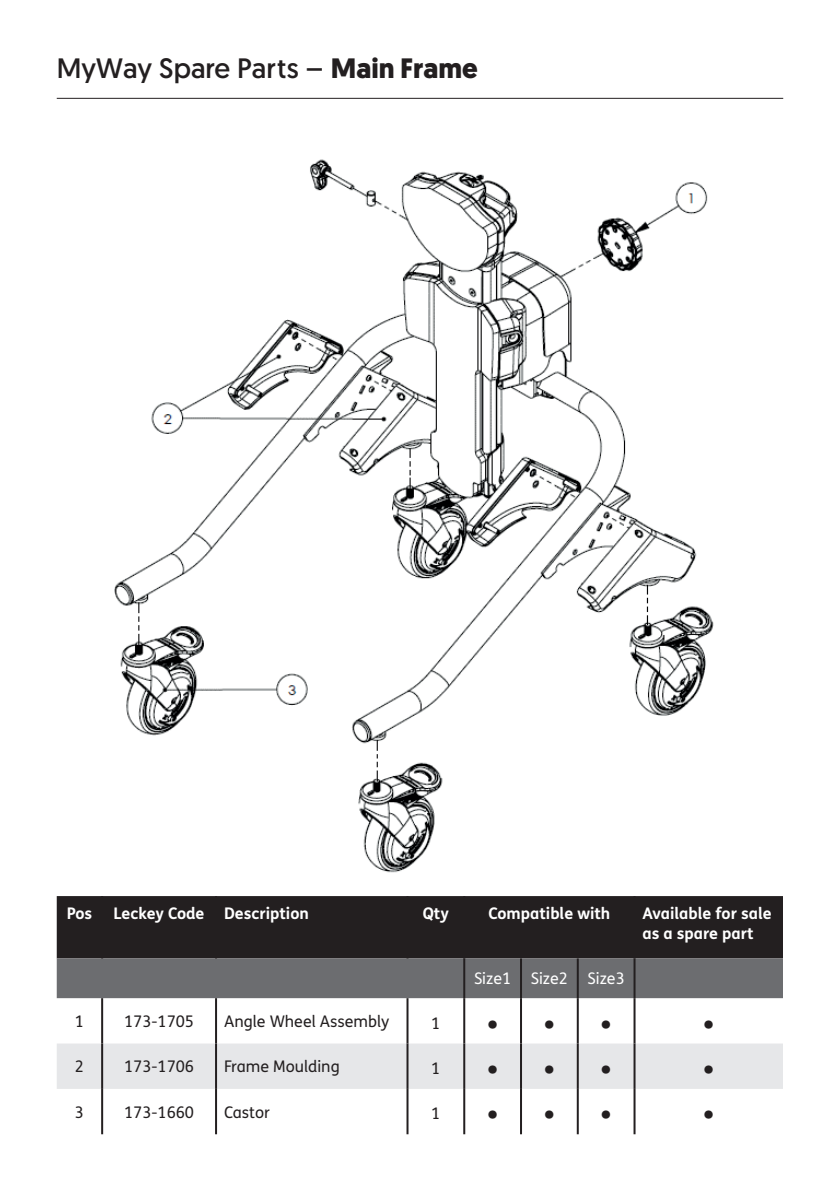
<style>
.page{position:relative;width:840px;height:1191px;background:#fff}
.page>*{position:absolute;margin:0;border:0;box-sizing:border-box;transform-origin:0 0}
.t1{font:28px "Geomanist";color:#231f20}
.t2{font:300 24px "Geomanist";color:#231f20}
.t3{font:700 16px/19.2px "FS Me";color:#fff}
.t4{font:16px "FS Me";color:#231f20}
.t5{font:16px "FS Me";color:#fff}
.s1{font-weight:700}
</style>
<div class="page">
<div style="left:57px;top:896px;width:725px;height:62px;background:#231f20"></div>
<div style="left:57px;top:958px;width:725px;height:40px;background:#6c6d70"></div>
<div style="left:57px;top:1043px;width:725px;height:46px;background:#e6e7e9"></div>
<hr style="left:101px;top:896px;width:2px;height:62px;background:#231f20">
<hr style="left:215px;top:896px;width:2px;height:62px;background:#231f20">
<hr style="left:406px;top:896px;width:2px;height:62px;background:#231f20">
<hr style="left:463px;top:896px;width:2px;height:62px;background:#231f20">
<hr style="left:633px;top:896px;width:2px;height:62px;background:#231f20">
<hr style="left:463px;top:958px;width:2px;height:40px;background:#231f20">
<hr style="left:519px;top:958px;width:2px;height:40px;background:#231f20">
<hr style="left:576px;top:958px;width:2px;height:40px;background:#231f20">
<hr style="left:633px;top:958px;width:2px;height:40px;background:#231f20">
<hr style="left:101px;top:998px;width:2px;height:45px;background:#231f20">
<hr style="left:215px;top:998px;width:2px;height:45px;background:#231f20">
<hr style="left:406px;top:998px;width:2px;height:45px;background:#231f20">
<hr style="left:463px;top:998px;width:2px;height:45px;background:#231f20">
<hr style="left:519px;top:998px;width:2px;height:45px;background:#231f20">
<hr style="left:576px;top:998px;width:2px;height:45px;background:#231f20">
<hr style="left:633px;top:998px;width:2px;height:45px;background:#231f20">
<hr style="left:101px;top:1043px;width:2px;height:46px;background:#231f20">
<hr style="left:215px;top:1043px;width:2px;height:46px;background:#231f20">
<hr style="left:406px;top:1043px;width:2px;height:46px;background:#231f20">
<hr style="left:463px;top:1043px;width:2px;height:46px;background:#231f20">
<hr style="left:519px;top:1043px;width:2px;height:46px;background:#231f20">
<hr style="left:576px;top:1043px;width:2px;height:46px;background:#231f20">
<hr style="left:633px;top:1043px;width:2px;height:46px;background:#231f20">
<hr style="left:101px;top:1089px;width:2px;height:45px;background:#231f20">
<hr style="left:215px;top:1089px;width:2px;height:45px;background:#231f20">
<hr style="left:406px;top:1089px;width:2px;height:45px;background:#231f20">
<hr style="left:463px;top:1089px;width:2px;height:45px;background:#231f20">
<hr style="left:519px;top:1089px;width:2px;height:45px;background:#231f20">
<hr style="left:576px;top:1089px;width:2px;height:45px;background:#231f20">
<hr style="left:633px;top:1089px;width:2px;height:45px;background:#231f20">
<hr style="left:57px;top:98px;width:725px;height:1px;background:#231f20">
<img style="left:114px;top:159px;width:600px;height:714px">
<h1 class="t1" style="left:57px;top:50px;width:422px">MyWay Spare Parts – <span class="s1">Main Frame</span></h1>
<p class="t3" style="left:67px;top:903px;width:27px">Pos</p>
<p class="t3" style="left:114px;top:903px;width:197px">Leckey Code Description</p>
<p class="t3" style="left:422px;top:903px;width:28px">Qty</p>
<p class="t3" style="left:488px;top:903px;width:123px">Compatible with</p>
<p class="t3" style="left:642px;top:903px;width:131px">Available for sale as a spare part</p>
<p class="t5" style="left:473px;top:967px;width:152px">Size1 Size2 Size3</p>
<p class="t4" style="left:75px;top:1010px;width:11px">1</p>
<p class="t4" style="left:124px;top:1010px;width:71px">173-1705</p>
<p class="t4" style="left:224px;top:1010px;width:167px">Angle Wheel Assembly</p>
<p class="t4" style="left:431px;top:1011px;width:11px">1</p>
<h2 class="t2" style="left:487px;top:1007px;width:68px">• •</h2>
<h2 class="t2" style="left:601px;top:1007px;width:11px">•</h2>
<h2 class="t2" style="left:703px;top:1007px;width:11px">•</h2>
<p class="t4" style="left:75px;top:1055px;width:11px">2</p>
<p class="t4" style="left:124px;top:1055px;width:71px">173-1706</p>
<p class="t4" style="left:224px;top:1055px;width:117px">Frame Moulding</p>
<p class="t4" style="left:431px;top:1057px;width:11px">1</p>
<h2 class="t2" style="left:487px;top:1053px;width:68px">• •</h2>
<h2 class="t2" style="left:601px;top:1053px;width:11px">•</h2>
<h2 class="t2" style="left:703px;top:1053px;width:11px">•</h2>
<p class="t4" style="left:75px;top:1101px;width:11px">3</p>
<p class="t4" style="left:124px;top:1101px;width:71px">173-1660</p>
<p class="t4" style="left:224px;top:1101px;width:47px">Castor</p>
<p class="t4" style="left:431px;top:1102px;width:11px">1</p>
<h2 class="t2" style="left:487px;top:1098px;width:68px">• •</h2>
<h2 class="t2" style="left:601px;top:1098px;width:11px">•</h2>
<h2 class="t2" style="left:703px;top:1098px;width:11px">•</h2>
</div>
